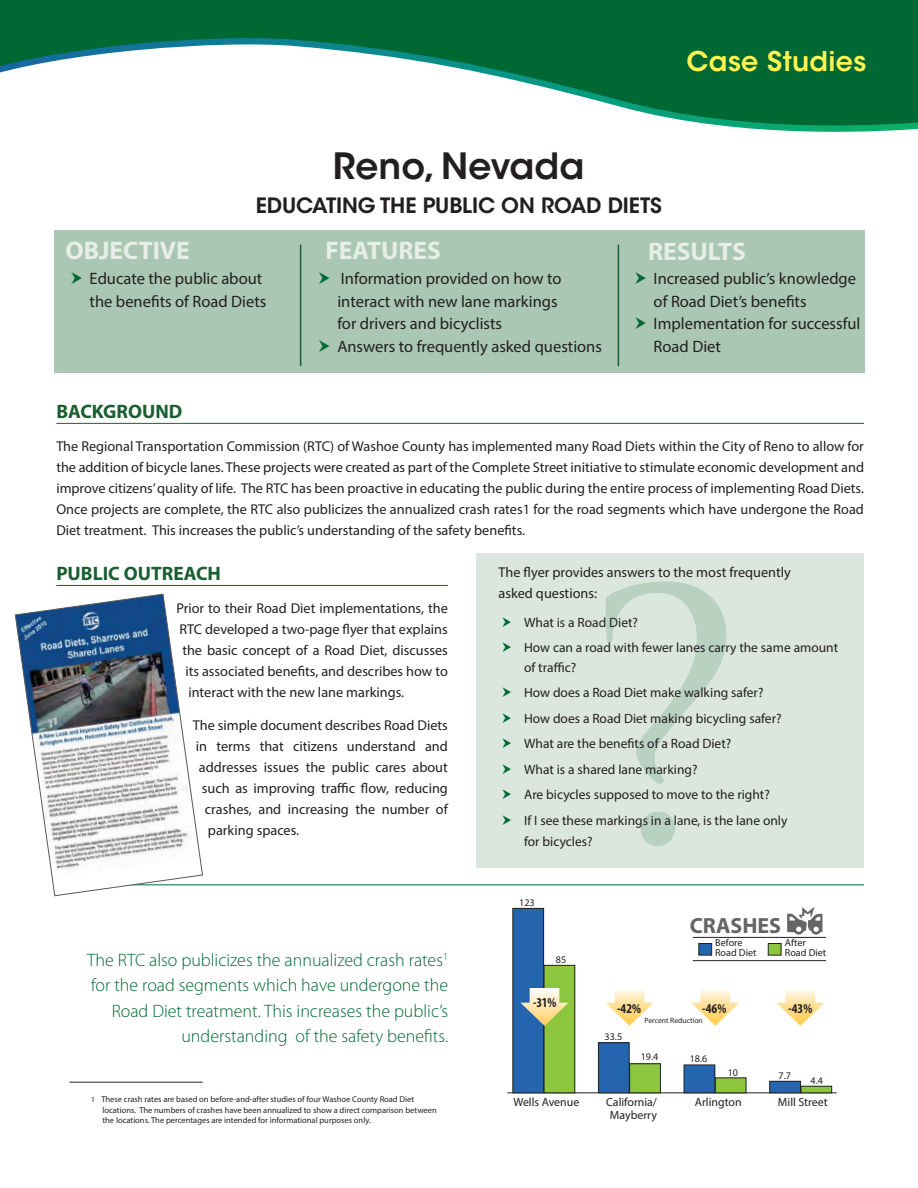
<style>
.page{position:relative;width:918px;height:1188px;background:#fff}
.page>*{position:absolute;margin:0;border:0;box-sizing:border-box;transform-origin:0 0}
.t1{font:337.5px "Trajan Pro";color:#b9d1c0}
.t2{font:600 36px "ITC Avant Garde Std";color:#231f20}
.t3{font:600 27px "ITC Avant Garde Std";letter-spacing:.01em;color:#fff450}
.t4{font:700 25.5px "Myriad Pro";color:#e6eee7}
.t5{font:700 22.05px "Myriad Pro";color:#646564}
.t6{font:600 21px "ITC Avant Garde Std";letter-spacing:-.005em;color:#231f20}
.t7{font:700 19.5px "Myriad Pro";color:#195f30}
.t8{font:300 18px/25.5px "Myriad Pro";color:#006833;text-align:right}
.t9{font:16.5px/22.5px "Myriad Pro";color:#231f20}
.t10{font:14.25px/21px "Myriad Pro";color:#231f20;text-align:justify}
.t11{font:13.5px/25.5px "Myriad Pro";color:#231f20}
.t12{font:700 condensed 13.5px "Myriad Pro";color:#231f20}
.t13{font:11.85px/12.8px "Myriad Pro";color:#231f20;text-align:center}
.t14{font:10.2px/9.3px "Myriad Pro";letter-spacing:-.005em;color:#231f20}
.t15{font:8.4px/10.2px "Myriad Pro";color:#231f20}
.t16{font:7.65px "Myriad Pro";color:#231f20}
.s1{font-size:7.65px}
</style>
<div class="page">
<div style="left:0;top:0;width:918px;height:38px;background:#006833"></div>
<svg style="left:0;top:38px;width:918px;height:94px"></svg>
<svg style="left:606px;top:990px;width:48px;height:36px"></svg>
<svg style="left:691px;top:990px;width:48px;height:36px"></svg>
<svg style="left:776px;top:990px;width:49px;height:36px"></svg>
<hr style="left:507px;top:1092px;width:330px;height:1px;background:#231f20">
<div style="left:544px;top:965px;width:31px;height:128px;background:#8cc63f"></div>
<div style="left:544px;top:965px;width:31px;height:128px;border:1px solid #231f20"></div>
<div style="left:630px;top:1064px;width:30px;height:29px;background:#8cc63f"></div>
<div style="left:629px;top:1064px;width:32px;height:29px;border:1px solid #231f20"></div>
<div style="left:715px;top:1078px;width:31px;height:15px;background:#8cc63f"></div>
<div style="left:715px;top:1078px;width:31px;height:15px;border:1px solid #231f20"></div>
<div style="left:801px;top:1086px;width:31px;height:7px;background:#8cc63f"></div>
<div style="left:801px;top:1086px;width:31px;height:7px;border:1px solid #231f20"></div>
<div style="left:513px;top:908px;width:31px;height:185px;background:#2565b0"></div>
<div style="left:513px;top:908px;width:31px;height:185px;border:1px solid #231f20"></div>
<div style="left:598px;top:1043px;width:31px;height:50px;background:#2565b0"></div>
<div style="left:598px;top:1043px;width:31px;height:50px;border:1px solid #231f20"></div>
<div style="left:684px;top:1065px;width:31px;height:28px;background:#2565b0"></div>
<div style="left:684px;top:1065px;width:31px;height:28px;border:1px solid #231f20"></div>
<div style="left:770px;top:1081px;width:30px;height:12px;background:#2565b0"></div>
<div style="left:769px;top:1081px;width:32px;height:12px;border:1px solid #231f20"></div>
<svg style="left:787px;top:907px;width:35px;height:28px"></svg>
<div style="left:699px;top:943px;width:13px;height:12px;background:#2565b0"></div>
<div style="left:699px;top:943px;width:13px;height:12px;border:1px solid #231f20"></div>
<div style="left:768px;top:943px;width:13px;height:12px;background:#8cc63f"></div>
<div style="left:768px;top:943px;width:13px;height:12px;border:1px solid #231f20"></div>
<svg style="left:520px;top:988px;width:49px;height:38px"></svg>
<hr style="left:693px;top:960px;width:133px;height:1px;background:#231f20">
<hr style="left:693px;top:937px;width:133px;height:1px;background:#231f20">
<div style="left:477px;top:553px;width:387px;height:315px;background:#dbe7de"></div>
<hr style="left:56px;top:423px;width:808px;height:1px;background:#195f30">
<hr style="left:56px;top:884px;width:808px;height:1px;background:#006833">
<div style="left:54px;top:230px;width:810px;height:143px;background:#a9c7b2"></div>
<hr style="left:300px;top:245px;width:1px;height:121px;background:#195f30">
<hr style="left:618px;top:245px;width:1px;height:121px;background:#195f30">
<hr style="left:56px;top:585px;width:392px;height:1px;background:#195f30">
<hr style="left:69px;top:1082px;width:134px;height:1px;background:#231f20">
<img style="left:15px;top:594px;width:188px;height:302px">
<h3 class="t3" style="left:686px;top:50px;width:181px">Case Studies</h3>
<h2 class="t2" style="left:333px;top:151px;width:253px">Reno, Nevada</h2>
<h3 class="t6" style="left:256px;top:197px;width:408px">EDUCATING THE PUBLIC ON ROAD DIETS</h3>
<h3 class="t4" style="left:65px;top:241px;width:126px">OBJECTIVE</h3>
<h3 class="t4" style="left:325px;top:241px;width:117px">FEATURES</h3>
<h3 class="t4" style="left:648px;top:242px;width:99px">RESULTS</h3>
<p class="t9" style="left:337px;top:269px;width:266px">Information provided on how to interact with new lane markings<br>for drivers and bicyclists<br>Answers to frequently asked questions</p>
<p class="t9" style="left:90px;top:269px;width:178px">Educate the public about the benefits of Road Diets</p>
<p class="t9" style="left:654px;top:269px;width:208px">Increased public’s knowledge of Road Diet’s benefits<br>Implementation for successful<br>Road Diet</p>
<h3 class="t7" style="left:56px;top:404px;width:128px">BACKGROUND</h3>
<p class="t10" style="left:56px;top:436px;width:809px">The Regional Transportation Commission (RTC) of Washoe County has implemented many Road Diets within the City of Reno to allow for the addition of bicycle lanes. These projects were created as part of the Complete Street initiative to stimulate economic development and improve citizens’ quality of life. The RTC has been proactive in educating the public during the entire process of implementing Road Diets.<br>Once projects are complete, the RTC also publicizes the annualized crash rates1 for the road segments which have undergone the Road Diet treatment. This increases the public’s understanding of the safety benefits.</p>
<h3 class="t7" style="left:56px;top:566px;width:166px">PUBLIC OUTREACH</h3>
<p class="t10" style="left:176px;top:598px;width:273px">Prior to their Road Diet implementations, the</p>
<p class="t10" style="left:179px;top:619px;width:270px">RTC developed a two-page flyer that explains</p>
<p class="t10" style="left:182px;top:640px;width:267px">the basic concept of a Road Diet, discusses</p>
<p class="t10" style="left:185px;top:661px;width:264px">its associated benefits, and describes how to</p>
<p class="t10" style="left:188px;top:682px;width:217px">interact with the new lane markings.</p>
<p class="t10" style="left:193px;top:715px;width:256px">The simple document describes Road Diets</p>
<p class="t10" style="left:196px;top:736px;width:253px">in terms that citizens understand and</p>
<p class="t10" style="left:199px;top:757px;width:251px">addresses issues the public cares about</p>
<p class="t10" style="left:202px;top:778px;width:248px">such as improving traffic flow, reducing</p>
<p class="t10" style="left:205px;top:799px;width:245px">crashes, and increasing the number of</p>
<p class="t10" style="left:208px;top:820px;width:93px">parking spaces.</p>
<p class="t8" style="left:87px;top:948px;width:363px">The RTC also publicizes the annualized crash rates<sup>1 </sup>for the road segments which have undergone the Road Diet treatment. This increases the public’s understanding of the safety benefits.</p>
<p class="t15" style="left:102px;top:1095px;width:336px;text-indent:-11px"><span class="s1">1</span> These crash rates are based on before-and-after studies of four Washoe County Road Diet locations. The numbers of crashes have been annualized to show a direct comparison between the locations. The percentages are intended for informational purposes only.</p>
<p class="t10" style="left:499px;top:563px;width:294px">The flyer provides answers to the most frequently asked questions:</p>
<p class="t11" style="left:524px;top:610px;width:316px">What is a Road Diet?<br>How can a road with fewer lanes carry the same amount</p>
<p class="t11" style="left:524px;top:655px;width:265px">of traffic?<br>How does a Road Diet make walking safer?<br>How does a Road Diet making bicycling safer?<br>What are the benefits of a Road Diet?<br>What is a shared lane marking?<br>Are bicycles supposed to move to the right?<br>If I see these markings in a lane, is the lane only</p>
<p class="t11" style="left:524px;top:829px;width:70px">for bicycles?</p>
<h1 class="t1" style="left:582px;top:526px;width:166px">?</h1>
<p class="t14" style="left:519px;top:898px;width:17px">123</p>
<p class="t14" style="left:556px;top:956px;width:12px">85</p>
<p class="t12" style="left:533px;top:998px;width:24px">-31%</p>
<p class="t13" style="left:513px;top:1096px;width:67px">Wells Avenue</p>
<h3 class="t5" style="left:690px;top:917px;width:93px">CRASHES</h3>
<p class="t14" style="left:715px;top:939px;width:43px">Before<br>Road Diet</p>
<p class="t14" style="left:785px;top:939px;width:43px">After<br>Road Diet</p>
<p class="t12" style="left:617px;top:1003px;width:25px">-42%</p>
<p class="t12" style="left:702px;top:1003px;width:25px">-46%</p>
<p class="t12" style="left:788px;top:1003px;width:25px">-43%</p>
<p class="t14" style="left:605px;top:1033px;width:19px">33.5</p>
<p class="t16" style="left:645px;top:1017px;width:60px">Percent Reduction</p>
<p class="t14" style="left:641px;top:1052px;width:19px">19.4</p>
<p class="t14" style="left:690px;top:1054px;width:19px">18.6</p>
<p class="t14" style="left:728px;top:1068px;width:12px">10</p>
<p class="t14" style="left:779px;top:1071px;width:14px">7.7</p>
<p class="t14" style="left:811px;top:1076px;width:14px">4.4</p>
<p class="t13" style="left:606px;top:1096px;width:52px">California/<br>Mayberry</p>
<p class="t13" style="left:695px;top:1096px;width:48px">Arlington</p>
<p class="t13" style="left:778px;top:1096px;width:51px">Mill Street</p>
</div>
